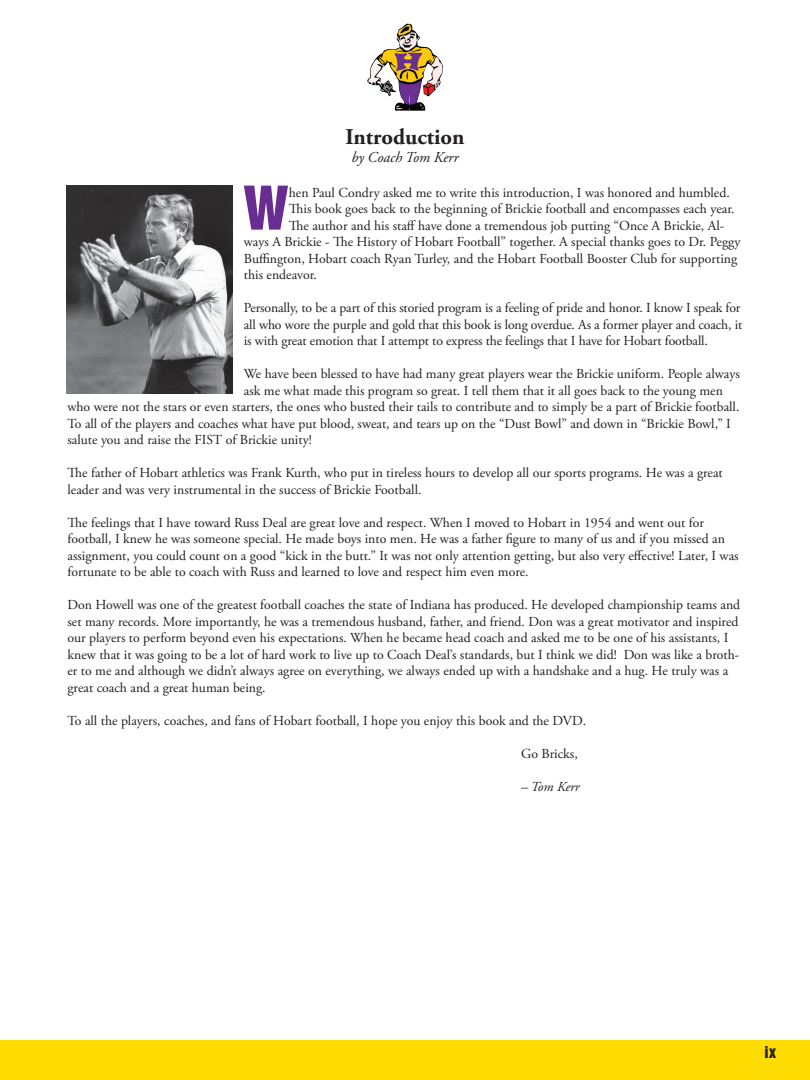
<style>
.page{position:relative;width:810px;height:1080px;background:#fff}
.page>*{position:absolute;margin:0;border:0;box-sizing:border-box;transform-origin:0 0}
.t1{font:55px "Helvetica Inserat LT Std";color:#692c91}
.t2{font:700 22.5px "Adobe Garamond Pro";color:#231f20}
.t3{font:italic 15px "Adobe Garamond Pro";color:#231f20}
.t4{font:15px "Helvetica Inserat LT Std";color:#231f20}
.t5{font:13.75px/16.5px "Adobe Garamond Pro";color:#231f20}
.t6{font:italic 13.75px "Adobe Garamond Pro";color:#231f20}
</style>
<div class="page">
<div style="left:0;top:1041px;width:810px;height:39px;background:#ffdc01"></div>
<img style="left:367px;top:23px;width:76px;height:88px">
<img style="left:67px;top:185px;width:166px;height:208px">
<p class="t2" style="left:346px;top:124px;width:120px">Introduction</p>
<p class="t3" style="left:352px;top:148px;width:108px">by Coach Tom Kerr</p>
<p class="t1" style="left:243px;top:175px;width:47px">W</p>
<p class="t5" style="left:289px;top:185px;width:442px">hen Paul Condry asked me to write this introduction, I was honored and humbled.</p>
<p class="t5" style="left:289px;top:201px;width:447px">This book goes back to the beginning of Brickie football and encompasses each year.</p>
<p class="t5" style="left:289px;top:218px;width:437px">The author and his staff have done a tremendous job putting “Once A Brickie, Al-</p>
<p class="t5" style="left:244px;top:234px;width:498px">ways A Brickie - The History of Hobart Football” together. A special thanks goes to Dr. Peggy</p>
<p class="t5" style="left:244px;top:251px;width:495px">Buffington, Hobart coach Ryan Turley, and the Hobart Football Booster Club for supporting</p>
<p class="t5" style="left:244px;top:267px;width:75px">this endeavor.</p>
<p class="t5" style="left:244px;top:300px;width:500px">Personally, to be a part of this storied program is a feeling of pride and honor. I know I speak for all who wore the purple and gold that this book is long overdue. As a former player and coach, it is with great emotion that I attempt to express the feelings that I have for Hobart football.</p>
<p class="t5" style="left:244px;top:366px;width:498px">We have been blessed to have had many great players wear the Brickie uniform. People always</p>
<p class="t5" style="left:244px;top:383px;width:481px">ask me what made this program so great. I tell them that it all goes back to the young men</p>
<p class="t5" style="left:67px;top:399px;width:673px">who were not the stars or even starters, the ones who busted their tails to contribute and to simply be a part of Brickie football.</p>
<p class="t5" style="left:67px;top:416px;width:665px">To all of the players and coaches what have put blood, sweat, and tears up on the “Dust Bowl” and down in “Brickie Bowl,” I</p>
<p class="t5" style="left:67px;top:432px;width:246px">salute you and raise the FIST of Brickie unity!</p>
<p class="t5" style="left:67px;top:465px;width:657px">The father of Hobart athletics was Frank Kurth, who put in tireless hours to develop all our sports programs. He was a great leader and was very instrumental in the success of Brickie Football.</p>
<p class="t5" style="left:67px;top:515px;width:673px">The feelings that I have toward Russ Deal are great love and respect. When I moved to Hobart in 1954 and went out for football, I knew he was someone special. He made boys into men. He was a father figure to many of us and if you missed an assignment, you could count on a good “kick in the butt.” It was not only attention getting, but also very effective! Later, I was fortunate to be able to coach with Russ and learned to love and respect him even more.</p>
<p class="t5" style="left:67px;top:597px;width:674px">Don Howell was one of the greatest football coaches the state of Indiana has produced. He developed championship teams and set many records. More importantly, he was a tremendous husband, father, and friend. Don was a great motivator and inspired our players to perform beyond even his expectations. When he became head coach and asked me to be one of his assistants, I knew that it was going to be a lot of hard work to live up to Coach Deal’s standards, but I think we did! Don was like a broth&shy;er to me and although we didn’t always agree on everything, we always ended up with a handshake and a hug. He truly was a great coach and a great human being.</p>
<p class="t5" style="left:67px;top:713px;width:520px">To all the players, coaches, and fans of Hobart football, I hope you enjoy this book and the DVD.</p>
<p class="t5" style="left:521px;top:746px;width:58px">Go Bricks,</p>
<p class="t6" style="left:521px;top:778px;width:60px">– Tom Kerr</p>
<p class="t4" style="left:765px;top:1043px;width:13px">ix</p>
</div>
